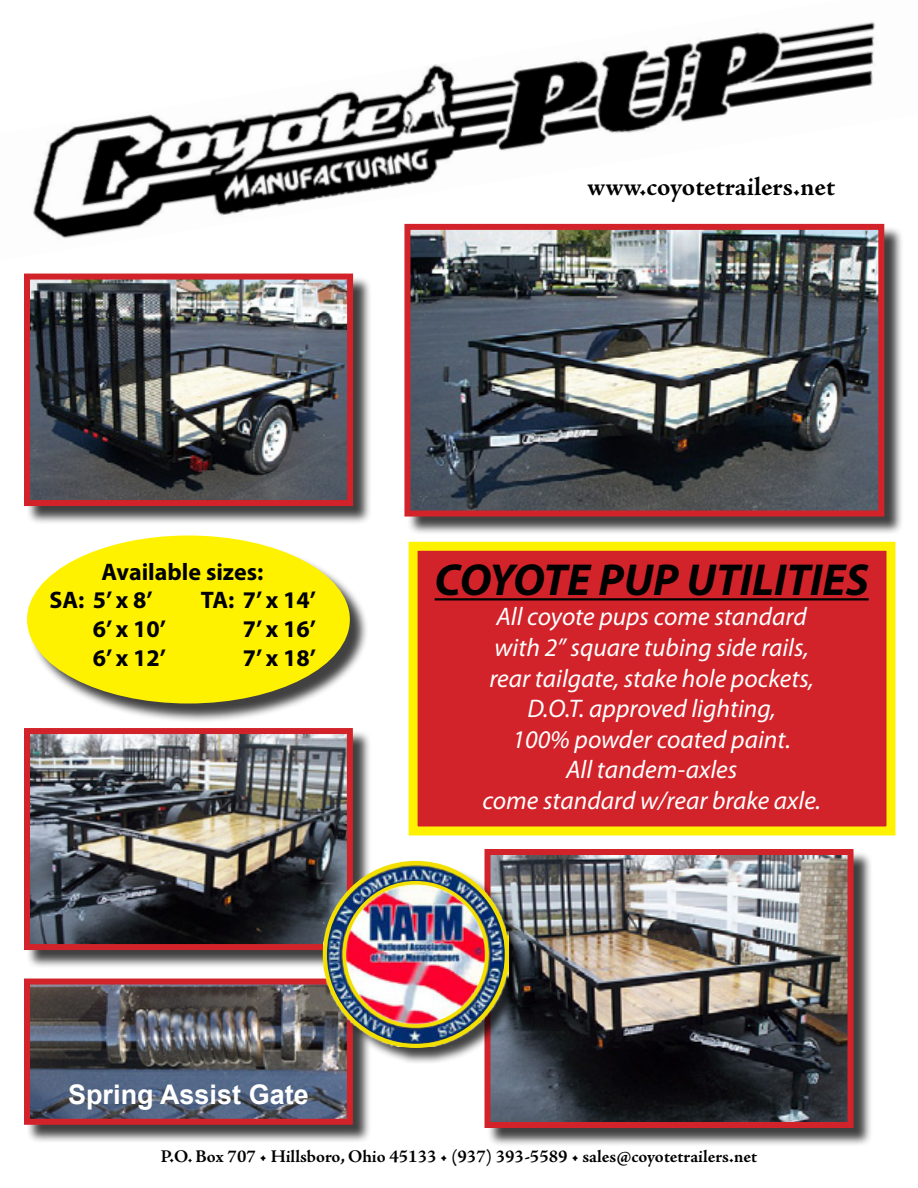
<style>
.page{position:relative;width:918px;height:1188px;background:#fff}
.page>*{position:absolute;margin:0;border:0;box-sizing:border-box;transform-origin:0 0}
.t1{font:italic 700 45px "Myriad Pro";color:#000}
.t2{font:700 27px "Adobe Jenson Pro";letter-spacing:-.005em;color:#000}
.t3{font:700 27px "Arial";color:#fff}
.t4{font:italic 25.5px/30.6px "Myriad Pro";color:#fff;text-align:center}
.t5{font:700 24px/28.8px "Myriad Pro";color:#000}
.t6{font:700 18px "Adobe Jenson Pro";color:#000}
</style>
<div class="page">
<div style="left:30px;top:538px;width:339px;height:185px;background:#000;opacity:.75"></div>
<div style="left:27px;top:536px;width:323px;height:168px;background:#fff200;border-radius:50%"></div>
<div style="left:409px;top:542px;width:487px;height:294px;background:#d2232a;border:9px solid #fff200"></div>
<hr style="left:435px;top:598px;width:434px;height:2px;background:#000">
<img style="left:32px;top:22px;width:853px;height:217px">
<div style="left:27px;top:276px;width:345px;height:249px;background:#000;opacity:.75"></div>
<img style="left:31px;top:281px;width:315px;height:218px">
<div style="left:24px;top:274px;width:329px;height:232px;border:6px solid #d2232a"></div>
<div style="left:407px;top:226px;width:497px;height:309px;background:#000;opacity:.75"></div>
<img style="left:411px;top:231px;width:466px;height:279px">
<div style="left:404px;top:224px;width:480px;height:293px;border:6px solid #d2232a"></div>
<div style="left:487px;top:852px;width:386px;height:295px;background:#000;opacity:.75"></div>
<img style="left:491px;top:856px;width:356px;height:265px">
<div style="left:484px;top:849px;width:370px;height:279px;border:6px solid #d2232a"></div>
<div style="left:27px;top:731px;width:345px;height:238px;background:#000;opacity:.75"></div>
<img style="left:31px;top:735px;width:315px;height:208px">
<div style="left:24px;top:728px;width:329px;height:222px;border:6px solid #d2232a"></div>
<div style="left:27px;top:981px;width:345px;height:162px;background:#000;opacity:.75"></div>
<img style="left:31px;top:986px;width:315px;height:132px">
<div style="left:24px;top:979px;width:329px;height:146px;border:6px solid #d2232a"></div>
<div style="left:326px;top:865px;width:200px;height:199px;background:#000;opacity:.75"></div>
<img style="left:324px;top:862px;width:184px;height:184px">
<div style="left:323px;top:861px;width:186px;height:187px;border:4px solid #f3df00;border-radius:50%"></div>
<div style="left:343px;top:881px;width:145px;height:147px;border:3px solid #f3df00;border-radius:50%"></div>
<p class="t2" style="left:587px;top:171px;width:249px">www.coyotetrailers.net</p>
<p class="t5" style="left:49px;top:556px;width:215px;text-indent:52px">Available sizes:<br>SA: 5’ x 8’</p>
<p class="t5" style="left:201px;top:585px;width:116px">TA: 7’ x 14’</p>
<p class="t5" style="left:93px;top:614px;width:74px">6’ x 10’</p>
<p class="t5" style="left:243px;top:614px;width:74px">7’ x 16’</p>
<p class="t5" style="left:93px;top:643px;width:74px">6’ x 12’</p>
<p class="t5" style="left:243px;top:643px;width:74px">7’ x 18’</p>
<h1 class="t1" style="left:435px;top:550px;width:436px">COYOTE PUP UTILITIES</h1>
<p class="t4" style="left:482px;top:601px;width:340px">All coyote pups come standard with 2” square tubing side rails, rear tailgate, stake hole pockets,<br>D.O.T. approved lighting,<br>100% powder coated paint.<br>All tandem-axles<br>come standard w/rear brake axle.</p>
<p class="t3" style="left:68px;top:1077px;width:242px">Spring Assist Gate</p>
<p class="t6" style="left:161px;top:1146px;width:598px">P.O. Box 707 • Hillsboro, Ohio 45133 • (937) 393-5589 • sales@coyotetrailers.net</p>
</div>
